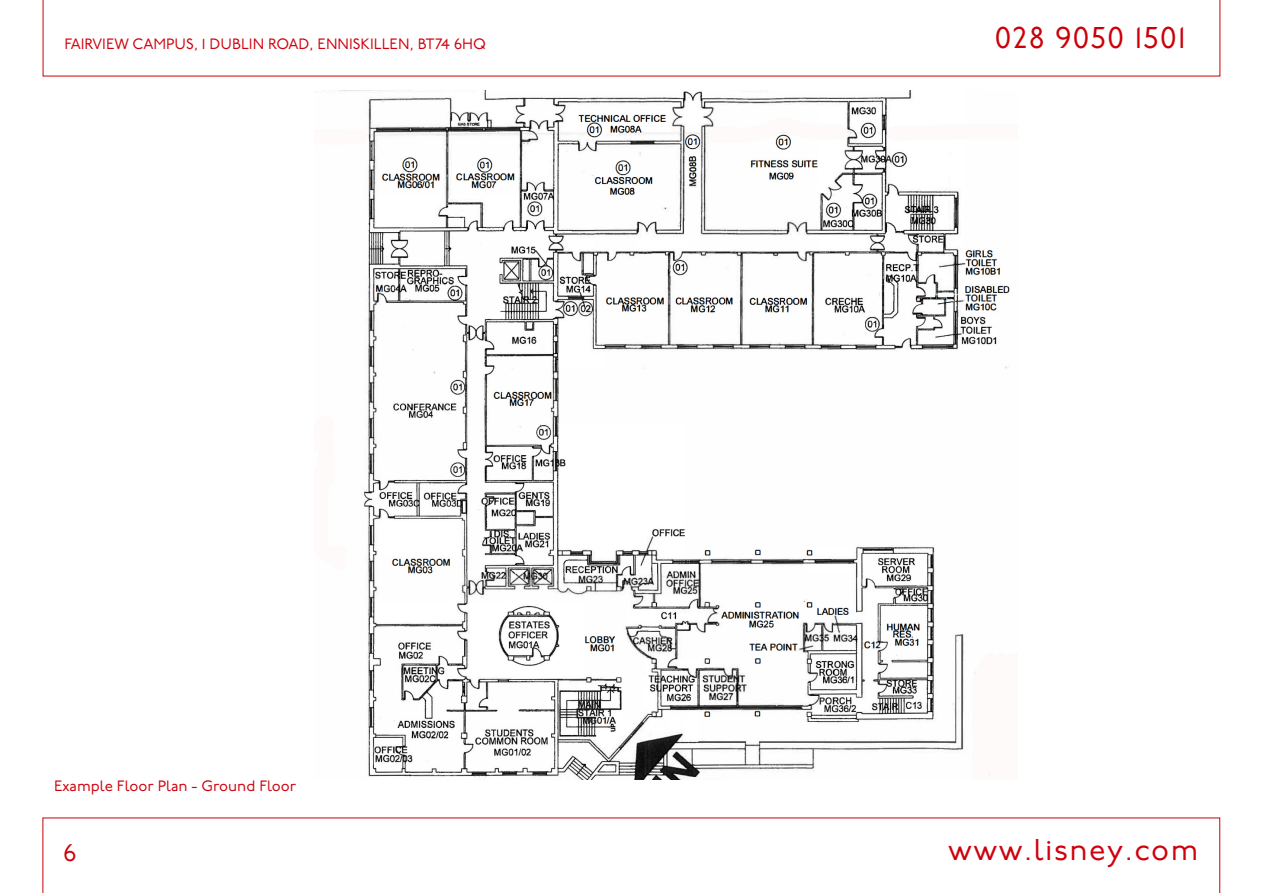
<style>
.page{position:relative;width:1263px;height:893px;background:#fff}
.page>*{position:absolute;margin:0;border:0;box-sizing:border-box;transform-origin:0 0}
.t1{font:30px "P22 Underground";letter-spacing:.05em;color:#cf000d}
.t2{font:30px "P22 Underground";letter-spacing:.05em;color:#cc0008}
.t3{font:24px "P22 Underground";color:#cc0008}
.t4{font:15px "P22 Underground";color:#cf000d}
</style>
<div class="page">
<img style="left:324px;top:90px;width:686px;height:690px">
<svg style="left:43px;top:818px;width:1177px;height:75px"></svg>
<p class="t4" style="left:64px;top:36px;width:423px">FAIRVIEW CAMPUS, 1 DUBLIN ROAD, ENNISKILLEN, BT74 6HQ</p>
<p class="t4" style="left:54px;top:777px;width:244px">Example Floor Plan - Ground Floor</p>
<h2 class="t3" style="left:64px;top:839px;width:14px">6</h2>
<h1 class="t2" style="left:995px;top:21px;width:192px">028 9050 1501</h1>
<h1 class="t1" style="left:948px;top:833px;width:252px">www.lisney.com</h1>
</div>
